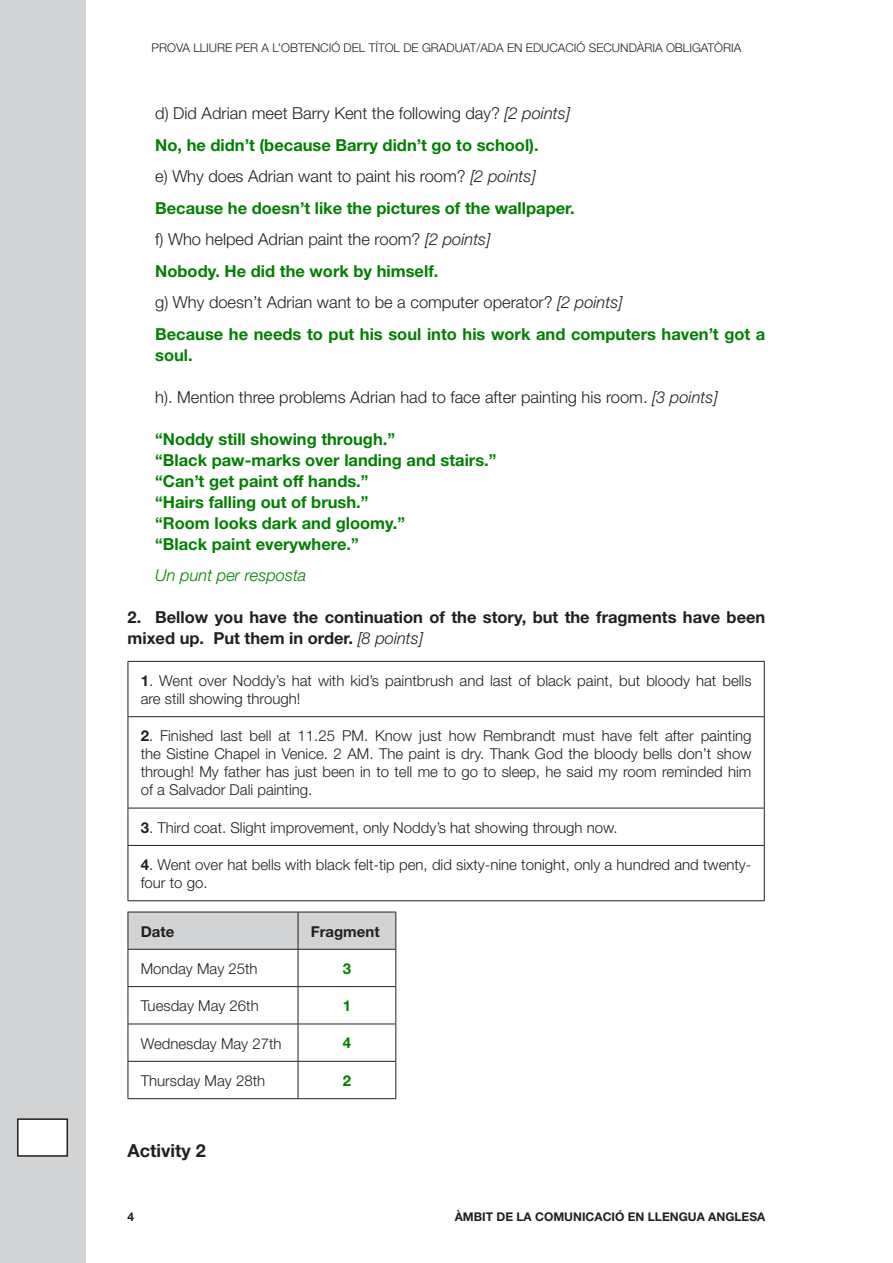
<style>
.page{position:relative;width:893px;height:1263px;background:#fff}
.page>*{position:absolute;margin:0;border:0;box-sizing:border-box;transform-origin:0 0}
.t1{font:700 18px "Helvetica Neue";color:#231f20}
.t2{font:700 16.5px/31.5px "Helvetica Neue";color:#008000}
.t3{font:700 16.5px/21px "Helvetica Neue";color:#231f20}
.t4{font:300 16.5px "Helvetica Neue";color:#231f20}
.t5{font:italic 300 16.5px "Helvetica Neue";color:#008000}
.t6{font:300 15px/18px "Helvetica Neue";color:#231f20}
.t7{font:700 15px "Helvetica Neue";color:#231f20}
.t8{font:700 15px "Helvetica Neue";color:#008000}
.t9{font:300 12px "Helvetica Neue";color:#231f20}
.t10{font:700 12px "Helvetica Neue";color:#231f20}
.s1{font-weight:300;color:#231f20}
.s2{font-weight:300;font-style:italic;color:#231f20}
.s3{font-style:italic}
.s4{font-weight:300;font-style:italic}
.s5{font-weight:700}
</style>
<div class="page">
<div style="left:0;top:0;width:85px;height:1263px;background:#d1d3d4"></div>
<hr style="left:128px;top:661px;width:637px;height:1px;background:#231f20">
<hr style="left:128px;top:662px;width:1px;height:54px;background:#231f20">
<hr style="left:764px;top:662px;width:1px;height:54px;background:#231f20">
<hr style="left:128px;top:716px;width:637px;height:1px;background:#231f20">
<hr style="left:128px;top:717px;width:1px;height:91px;background:#231f20">
<hr style="left:764px;top:717px;width:1px;height:91px;background:#231f20">
<hr style="left:128px;top:808px;width:637px;height:1px;background:#231f20">
<hr style="left:128px;top:808px;width:1px;height:37px;background:#231f20">
<hr style="left:764px;top:808px;width:1px;height:37px;background:#231f20">
<hr style="left:128px;top:845px;width:637px;height:1px;background:#231f20">
<hr style="left:128px;top:846px;width:1px;height:54px;background:#231f20">
<hr style="left:764px;top:846px;width:1px;height:54px;background:#231f20">
<hr style="left:128px;top:900px;width:637px;height:1px;background:#231f20">
<div style="left:129px;top:913px;width:266px;height:36px;background:#d1d3d4"></div>
<hr style="left:128px;top:912px;width:170px;height:1px;background:#231f20">
<hr style="left:128px;top:912px;width:1px;height:37px;background:#231f20">
<hr style="left:298px;top:912px;width:98px;height:1px;background:#231f20">
<hr style="left:298px;top:912px;width:1px;height:37px;background:#231f20">
<hr style="left:395px;top:912px;width:1px;height:37px;background:#231f20">
<hr style="left:128px;top:949px;width:170px;height:1px;background:#231f20">
<hr style="left:128px;top:950px;width:1px;height:36px;background:#231f20">
<hr style="left:298px;top:949px;width:98px;height:1px;background:#231f20">
<hr style="left:298px;top:950px;width:1px;height:36px;background:#231f20">
<hr style="left:395px;top:950px;width:1px;height:36px;background:#231f20">
<hr style="left:128px;top:986px;width:170px;height:1px;background:#231f20">
<hr style="left:128px;top:987px;width:1px;height:36px;background:#231f20">
<hr style="left:298px;top:986px;width:98px;height:1px;background:#231f20">
<hr style="left:298px;top:987px;width:1px;height:36px;background:#231f20">
<hr style="left:395px;top:987px;width:1px;height:36px;background:#231f20">
<hr style="left:128px;top:1023px;width:170px;height:1px;background:#231f20">
<hr style="left:128px;top:1024px;width:1px;height:37px;background:#231f20">
<hr style="left:298px;top:1023px;width:98px;height:1px;background:#231f20">
<hr style="left:298px;top:1024px;width:1px;height:37px;background:#231f20">
<hr style="left:395px;top:1024px;width:1px;height:37px;background:#231f20">
<hr style="left:128px;top:1061px;width:170px;height:1px;background:#231f20">
<hr style="left:128px;top:1062px;width:1px;height:36px;background:#231f20">
<hr style="left:298px;top:1061px;width:98px;height:1px;background:#231f20">
<hr style="left:298px;top:1062px;width:1px;height:36px;background:#231f20">
<hr style="left:395px;top:1062px;width:1px;height:36px;background:#231f20">
<hr style="left:128px;top:1098px;width:170px;height:1px;background:#231f20">
<hr style="left:298px;top:1098px;width:98px;height:1px;background:#231f20">
<div style="left:18px;top:1119px;width:49px;height:37px;background:#fff"></div>
<div style="left:17px;top:1118px;width:51px;height:39px;border:2px solid #231f20"></div>
<p class="t9" style="left:152px;top:42px;width:591px">PROVA LLIURE PER A L’OBTENCIÓ DEL TÍTOL DE GRADUAT/ADA EN EDUCACIÓ SECUNDÀRIA OBLIGATÒRIA</p>
<p class="t2" style="left:155px;top:99px;width:612px"><span class="s1">d) Did Adrian meet Barry Kent the following day?</span> <span class="s2">[2 points]<br></span>No, he didn’t (because Barry didn’t go to school).<br><span class="s1">e) Why does Adrian want to paint his room?</span> <span class="s2">[2 points]<br></span>Because he doesn’t like the pictures of the wallpaper.<br><span class="s1">f) Who helped Adrian paint the room?</span> <span class="s2">[2 points]<br></span>Nobody. He did the work by himself.<br><span class="s1">g) Why doesn’t Adrian want to be a computer operator?</span> <span class="s2">[2 points]<br></span>Because he needs to put his soul into his work and computers haven’t got a</p>
<p class="t2" style="left:155px;top:341px;width:39px">soul.</p>
<p class="t4" style="left:155px;top:390px;width:564px">h). Mention three problems Adrian had to face after painting his room. <span class="s3">[3 points]</span></p>
<p class="t2" style="left:155px;top:430px;width:343px;line-height:21px">“Noddy still showing through.”<br>“Black paw-marks over landing and stairs.” “Can’t get paint off hands.”<br>“Hairs falling out of brush.”<br>“Room looks dark and gloomy.”<br>“Black paint everywhere.”</p>
<p class="t5" style="left:155px;top:569px;width:153px">Un punt per resposta</p>
<p class="t3" style="left:128px;top:608px;width:639px">2. Bellow you have the continuation of the story, but the fragments have been mixed up. Put them in order. <span class="s4">[8 points]</span></p>
<p class="t6" style="left:141px;top:672px;width:612px"><span class="s5">1</span>. Went over Noddy’s hat with kid’s paintbrush and last of black paint, but bloody hat bells are still showing through!</p>
<p class="t6" style="left:141px;top:728px;width:612px;text-align:justify"><span class="s5">2</span>. Finished last bell at 11.25 PM. Know just how Rembrandt must have felt after painting the Sistine Chapel in Venice. 2 AM. The paint is dry. Thank God the bloody bells don’t show through! My father has just been in to tell me to go to sleep, he said my room reminded him of a Salvador Dali painting.</p>
<p class="t6" style="left:141px;top:819px;width:478px"><span class="s5">3</span>. Third coat. Slight improvement, only Noddy’s hat showing through now.</p>
<p class="t6" style="left:141px;top:856px;width:612px"><span class="s5">4</span>. Went over hat bells with black felt-tip pen, did sixty-nine tonight, only a hundred and twenty&shy;four to go.</p>
<p class="t7" style="left:141px;top:925px;width:35px">Date</p>
<p class="t7" style="left:311px;top:925px;width:70px">Fragment</p>
<p class="t6" style="left:141px;top:960px;width:118px">Monday May 25th</p>
<p class="t8" style="left:343px;top:963px;width:10px">3</p>
<p class="t6" style="left:141px;top:998px;width:120px">Tuesday May 26th</p>
<p class="t8" style="left:343px;top:1000px;width:10px">1</p>
<p class="t6" style="left:141px;top:1035px;width:142px">Wednesday May 27th</p>
<p class="t8" style="left:343px;top:1037px;width:10px">4</p>
<p class="t6" style="left:141px;top:1072px;width:126px">Thursday May 28th</p>
<p class="t8" style="left:343px;top:1075px;width:10px">2</p>
<p class="t1" style="left:128px;top:1144px;width:80px">Activity 2</p>
<p class="t10" style="left:128px;top:1212px;width:8px">4</p>
<p class="t10" style="left:455px;top:1212px;width:312px">ÀMBIT DE LA COMUNICACIÓ EN LLENGUA ANGLESA</p>
</div>
